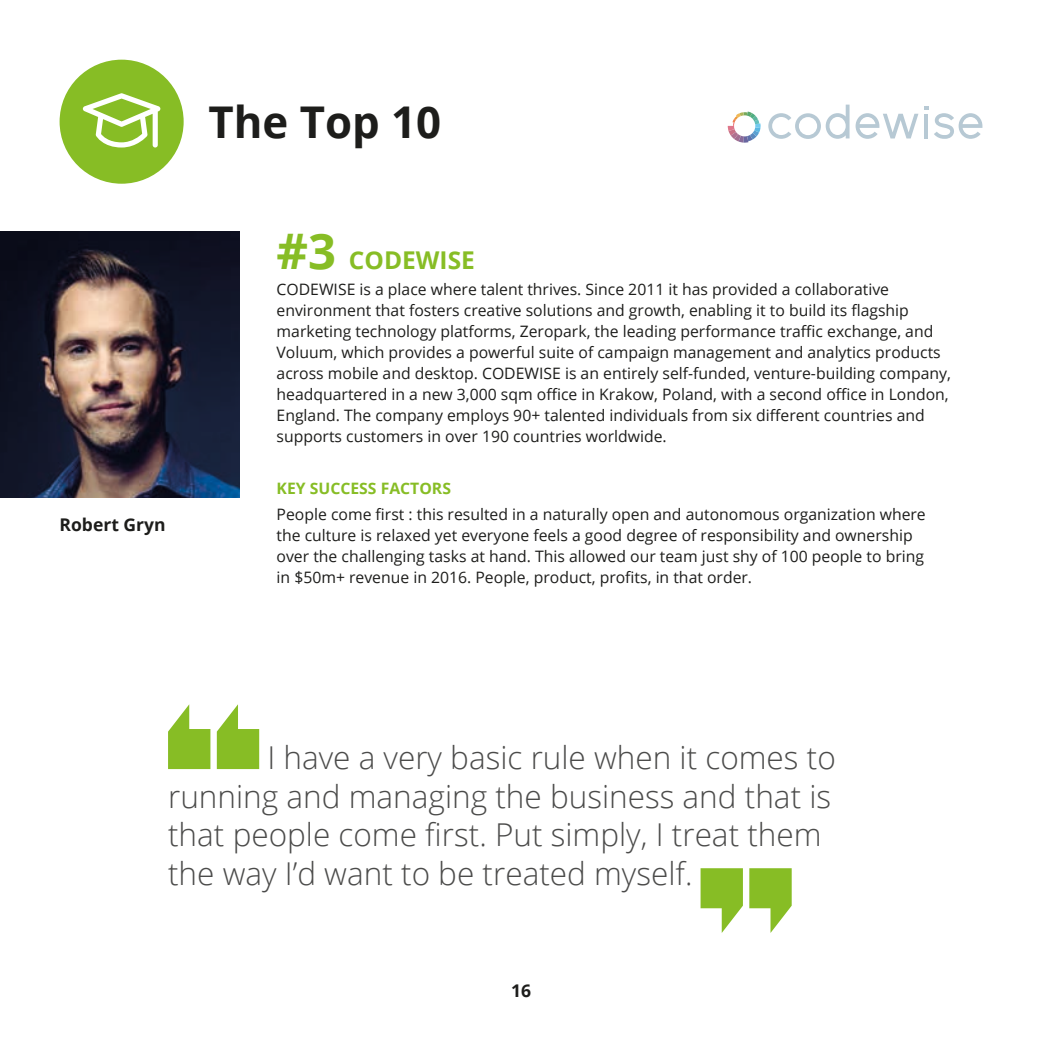
<style>
.page{position:relative;width:1042px;height:1042px;background:#fff}
.page>*{position:absolute;margin:0;border:0;box-sizing:border-box;transform-origin:0 0}
.t1{font:700 43.75px "Open Sans";color:#1d1d1b}
.t2{font:300 31.5px/38.5px "Open Sans";color:#4b4b4a}
.t3{font:700 24.5px "Open Sans";color:#87bd25}
.t4{font:700 17.5px "Open Sans";color:#1d1d1b}
.t5{font:15.75px/21px "Open Sans";color:#1d1d1b}
.t6{font:700 15.75px "Open Sans";color:#87bd25}
.s1{font-size:49px}
</style>
<div class="page">
<svg style="left:855px;top:113px;width:63px;height:26px"></svg>
<svg style="left:768px;top:105px;width:81px;height:34px"></svg>
<hr style="left:924px;top:114px;width:4px;height:24px;background:#b7c9d4">
<svg style="left:924px;top:106px;width:4px;height:4px"></svg>
<svg style="left:934px;top:113px;width:48px;height:26px"></svg>
<svg style="left:728px;top:111px;width:32px;height:32px"></svg>
<svg style="left:60px;top:60px;width:124px;height:124px"></svg>
<img style="left:0;top:232px;width:239px;height:265px">
<svg style="left:168px;top:704px;width:91px;height:65px"></svg>
<svg style="left:700px;top:868px;width:91px;height:65px"></svg>
<p class="t4" style="left:60px;top:512px;width:107px">Robert Gryn</p>
<h1 class="t1" style="left:208px;top:92px;width:234px">The Top 10</h1>
<h3 class="t3" style="left:277px;top:243px;width:200px"><span class="s1">#3</span> CODEWISE</h3>
<p class="t5" style="left:277px;top:279px;width:676px">CODEWISE is a place where talent thrives. Since 2011 it has provided a collaborative environment that fosters creative solutions and growth, enabling it to build its flagship marketing technology platforms, Zeropark, the leading performance traffic exchange, and Voluum, which provides a powerful suite of campaign management and analytics products across mobile and desktop. CODEWISE is an entirely self-funded, venture-building company, headquartered in a new 3,000 sqm office in Krakow, Poland, with a second office in London, England. The company employs 90+ talented individuals from six different countries and supports customers in over 190 countries worldwide.</p>
<p class="t6" style="left:277px;top:477px;width:176px">KEY SUCCESS FACTORS</p>
<p class="t5" style="left:277px;top:504px;width:651px">People come first : this resulted in a naturally open and autonomous organization where the culture is relaxed yet everyone feels a good degree of responsibility and ownership over the challenging tasks at hand. This allowed our team just shy of 100 people to bring in $50m+ revenue in 2016. People, product, profits, in that order.</p>
<h2 class="t2" style="left:168px;top:737px;width:669px;text-indent:99px">I have a very basic rule when it comes to running and managing the business and that is that people come first. Put simply, I treat them the way I’d want to be treated myself.</h2>
<p class="t4" style="left:511px;top:978px;width:21px">16</p>
</div>
